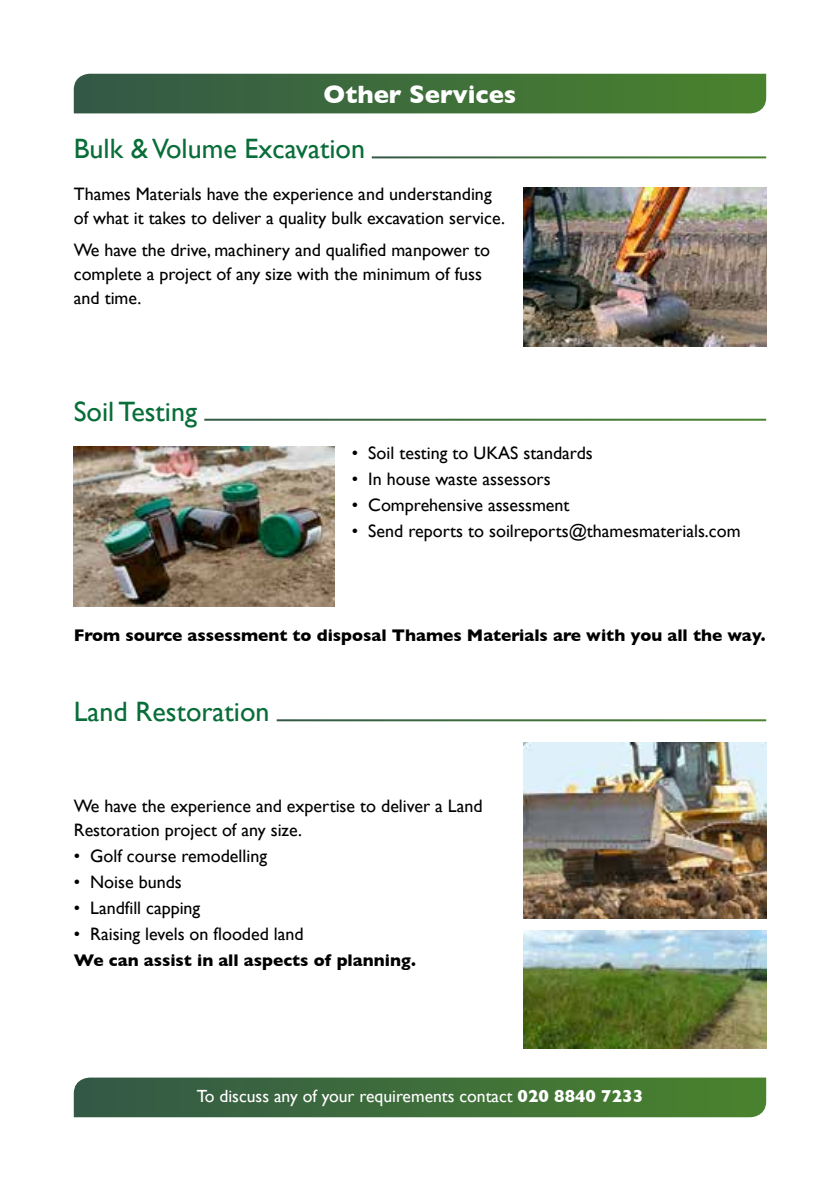
<style>
.page{position:relative;width:840px;height:1191px;background:#fff}
.page>*{position:absolute;margin:0;border:0;box-sizing:border-box;transform-origin:0 0}
.t1{font:28px "Gill Sans";color:#086d38}
.t2{font:700 25.6px "Gill Sans";color:#fff}
.t3{font:18px/24px "Gill Sans";color:#000}
.t4{font:17.6px "Gill Sans";color:#fff}
.t5{font:700 17.2px "Gill Sans";color:#000}
.s1{font-weight:700}
</style>
<div class="page">
<svg style="left:74px;top:1077px;width:691px;height:40px;background:#41703d"></svg>
<svg style="left:74px;top:74px;width:691px;height:39px;background:#3f6e3a"></svg>
<img style="left:523px;top:187px;width:242px;height:160px">
<img style="left:523px;top:743px;width:242px;height:175px">
<img style="left:523px;top:930px;width:242px;height:119px">
<img style="left:74px;top:446px;width:260px;height:160px">
<h2 class="t2" style="left:323px;top:79px;width:194px">Other Services</h2>
<h1 class="t1" style="left:74px;top:133px;width:293px">Bulk &amp; Volume Excavation</h1>
<p class="t3" style="left:74px;top:181px;width:432px">Thames Materials have the experience and understanding of what it takes to deliver a quality bulk excavation service.</p>
<p class="t3" style="left:74px;top:237px;width:417px">We have the drive, machinery and qualified manpower to complete a project of any size with the minimum of fuss and time.</p>
<h1 class="t1" style="left:74px;top:395px;width:125px">Soil Testing</h1>
<p class="t3" style="left:351px;top:441px;width:134px">• Soil testing to UKAS</p>
<p class="t3" style="left:523px;top:441px;width:71px">standards</p>
<p class="t3" style="left:351px;top:467px;width:200px">• In house waste assessors</p>
<p class="t3" style="left:351px;top:493px;width:219px">• Comprehensive assessment</p>
<p class="t3" style="left:351px;top:519px;width:390px">• Send reports to soilreports@thamesmaterials.com</p>
<p class="t5" style="left:74px;top:625px;width:693px">From source assessment to disposal Thames Materials are with you all the way.</p>
<h1 class="t1" style="left:74px;top:695px;width:197px">Land Restoration</h1>
<p class="t3" style="left:74px;top:794px;width:410px">We have the experience and expertise to deliver a Land<br>Restoration project of any size.</p>
<p class="t3" style="left:74px;top:844px;width:195px">• Golf course remodelling</p>
<p class="t3" style="left:74px;top:870px;width:109px">• Noise bunds</p>
<p class="t3" style="left:74px;top:896px;width:128px">• Landfill capping</p>
<p class="t3" style="left:74px;top:922px;width:231px">• Raising levels on flooded land</p>
<p class="t5" style="left:74px;top:950px;width:343px">We can assist in all aspects of planning.</p>
<p class="t4" style="left:197px;top:1086px;width:447px">To discuss any of your requirements contact <span class="s1">020 8840 7233</span></p>
</div>
